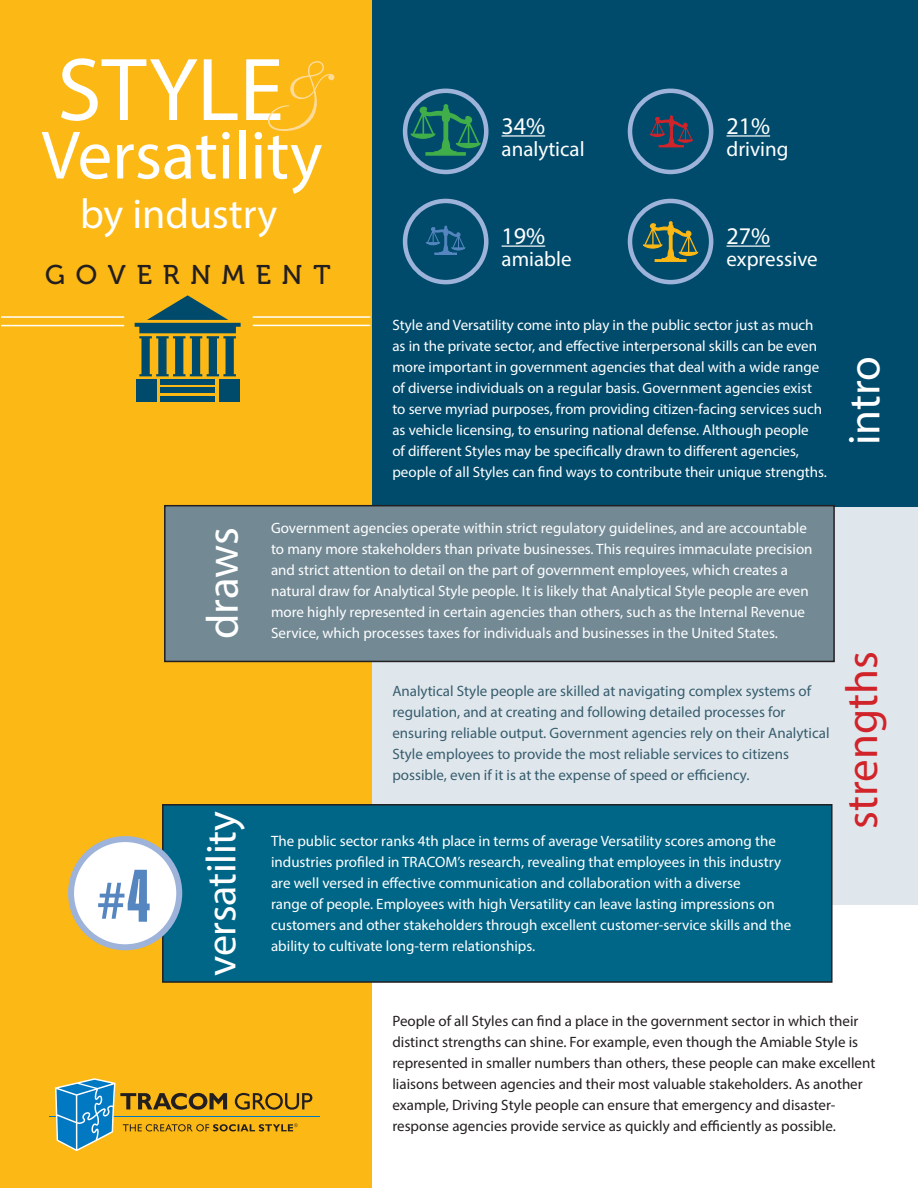
<style>
.page{position:relative;width:918px;height:1188px;background:#fff}
.page>*{position:absolute;margin:0;border:0;box-sizing:border-box;transform-origin:0 0}
.t1{font:121.8px "Regency Script";color:#fedb98}
.t2{font:90px "Myriad Pro";color:#fff}
.t3{font:69px "Myriad Pro";color:#fff}
.t4{font:54px "Compacta Bld";color:#5686bf}
.t5{font:45px "Myriad Pro";letter-spacing:-.005em;color:#fff}
.t6{font:45px "Myriad Pro";color:#d1232a}
.t7{font:42px "Myriad Pro";letter-spacing:-.01em;color:#fff}
.t8{font:27px "Museo 500";letter-spacing:.4em;color:#231f20}
.t9{font:24px "Myriad Pro";color:#fff}
.t10{font:21px "Myriad Pro";color:#fff}
.t11{font:15px/21px "Myriad Pro";color:#fff}
.t12{font:15px/21px "Myriad Pro";color:#231f20}
.t13{font:15px/21px "Myriad Pro";color:#375d6e}
.s1{font-family:"Compacta Rgl";font-size:78px}
</style>
<div class="page">
<div style="left:352px;top:431px;width:566px;height:473px;background:#e0e7ec"></div>
<div style="left:0;top:0;width:918px;height:506px;background:#004b6c"></div>
<div style="left:0;top:0;width:371px;height:1188px;background:#fcb814"></div>
<hr style="left:1px;top:316px;width:123px;height:2px;background:#fff">
<hr style="left:1px;top:325px;width:123px;height:1px;background:#fff">
<hr style="left:253px;top:316px;width:117px;height:2px;background:#fff">
<hr style="left:253px;top:325px;width:117px;height:1px;background:#fff">
<hr style="left:49px;top:1116px;width:270px;height:1px;background:#0079c2">
<svg style="left:55px;top:1078px;width:257px;height:73px"></svg>
<div style="left:163px;top:805px;width:669px;height:177px;background:#006687"></div>
<div style="left:162px;top:804px;width:671px;height:179px;border:2px solid #231f20"></div>
<div style="left:165px;top:506px;width:669px;height:155px;background:#738a95"></div>
<div style="left:164px;top:505px;width:671px;height:157px;border:2px solid #231f20"></div>
<div style="left:71px;top:839px;width:108px;height:108px;background:#fff;border-radius:50%"></div>
<div style="left:68px;top:836px;width:114px;height:114px;border:6px solid #9db3d9;border-radius:50%"></div>
<hr style="left:502px;top:246px;width:43px;height:1px;background:#fff">
<hr style="left:727px;top:246px;width:43px;height:1px;background:#fff">
<hr style="left:727px;top:135px;width:43px;height:2px;background:#fff">
<hr style="left:502px;top:135px;width:43px;height:2px;background:#fff">
<div style="left:628px;top:199px;width:85px;height:85px;border:4px solid #9db3d9;border-radius:50%"></div>
<div style="left:628px;top:89px;width:85px;height:85px;border:4px solid #9db3d9;border-radius:50%"></div>
<div style="left:403px;top:89px;width:86px;height:85px;border:4px solid #9db3d9;border-radius:50%"></div>
<div style="left:403px;top:199px;width:86px;height:85px;border:4px solid #9db3d9;border-radius:50%"></div>
<div style="left:219px;top:379px;width:20px;height:23px;background:#004b6c"></div>
<div style="left:136px;top:379px;width:20px;height:23px;background:#004b6c"></div>
<div style="left:161px;top:379px;width:54px;height:6px;background:#004b6c"></div>
<div style="left:161px;top:388px;width:54px;height:5px;background:#004b6c"></div>
<div style="left:161px;top:396px;width:54px;height:6px;background:#004b6c"></div>
<svg style="left:135px;top:295px;width:106px;height:81px"></svg>
<svg style="left:425px;top:154px;width:41px;height:2px"></svg>
<svg style="left:410px;top:104px;width:71px;height:50px"></svg>
<hr style="left:655px;top:259px;width:32px;height:3px;background:#fcb814">
<svg style="left:642px;top:221px;width:57px;height:40px"></svg>
<div style="left:434px;top:253px;width:23px;height:2px;border:1px solid #5686bf"></div>
<svg style="left:426px;top:226px;width:40px;height:28px"></svg>
<svg style="left:649px;top:115px;width:44px;height:32px"></svg>
<p class="t2" style="left:57px;top:34px;width:228px">STYLE</p>
<p class="t3" style="left:41px;top:113px;width:283px">Versatility</p>
<p class="t7" style="left:80px;top:188px;width:199px">by industry</p>
<p class="t8" style="left:45px;top:260px;width:287px">GOVERNMENT</p>
<p class="t1" style="left:273px;top:6px;width:68px">&amp;</p>
<p class="t9" style="left:502px;top:111px;width:45px">34%</p>
<p class="t10" style="left:502px;top:136px;width:85px">analytical</p>
<p class="t9" style="left:727px;top:111px;width:45px">21%</p>
<p class="t10" style="left:727px;top:136px;width:64px">driving</p>
<p class="t9" style="left:502px;top:221px;width:45px">19%</p>
<p class="t10" style="left:502px;top:246px;width:72px">amiable</p>
<p class="t9" style="left:727px;top:221px;width:45px">27%</p>
<p class="t10" style="left:727px;top:246px;width:93px">expressive</p>
<p class="t11" style="left:392px;top:314px;width:436px">Style and Versatility come into play in the public sector just as much as in the private sector, and effective interpersonal skills can be even more important in government agencies that deal with a wide range of diverse individuals on a regular basis. Government agencies exist to serve myriad purposes, from providing citizen-facing services such as vehicle licensing, to ensuring national defense. Although people<br>of different Styles may be specifically drawn to different agencies, people of all Styles can find ways to contribute their unique strengths.</p>
<p class="t5" style="left:837px;top:445px;width:91px;rotate:-90deg">intro</p>
<p class="t4" style="left:96px;top:865px;width:56px">#<span class="s1">4</span></p>
<p class="t5" style="left:195px;top:639px;width:113px;rotate:-90deg">draws</p>
<p class="t11" style="left:271px;top:517px;width:543px">Government agencies operate within strict regulatory guidelines, and are accountable to many more stakeholders than private businesses. This requires immaculate precision and strict attention to detail on the part of government employees, which creates a natural draw for Analytical Style people. It is likely that Analytical Style people are even more highly represented in certain agencies than others, such as the Internal Revenue Service, which processes taxes for individuals and businesses in the United States.</p>
<p class="t7" style="left:196px;top:976px;width:166px;rotate:-90deg">versatility</p>
<p class="t13" style="left:392px;top:680px;width:439px">Analytical Style people are skilled at navigating complex systems of regulation, and at creating and following detailed processes for ensuring reliable output. Government agencies rely on their Analytical Style employees to provide the most reliable services to citizens possible, even if it is at the expense of speed or efficiency.</p>
<p class="t11" style="left:271px;top:830px;width:522px">The public sector ranks 4th place in terms of average Versatility scores among the industries profiled in TRACOM’s research, revealing that employees in this industry are well versed in effective communication and collaboration with a diverse<br>range of people. Employees with high Versatility can leave lasting impressions on customers and other stakeholders through excellent customer-service skills and the ability to cultivate long-term relationships.</p>
<p class="t6" style="left:834px;top:829px;width:179px;rotate:-90deg">strengths</p>
<p class="t12" style="left:392px;top:1011px;width:484px">People of all Styles can find a place in the government sector in which their distinct strengths can shine. For example, even though the Amiable Style is represented in smaller numbers than others, these people can make excellent liaisons between agencies and their most valuable stakeholders. As another example, Driving Style people can ensure that emergency and disaster&shy;response agencies provide service as quickly and efficiently as possible.</p>
</div>
